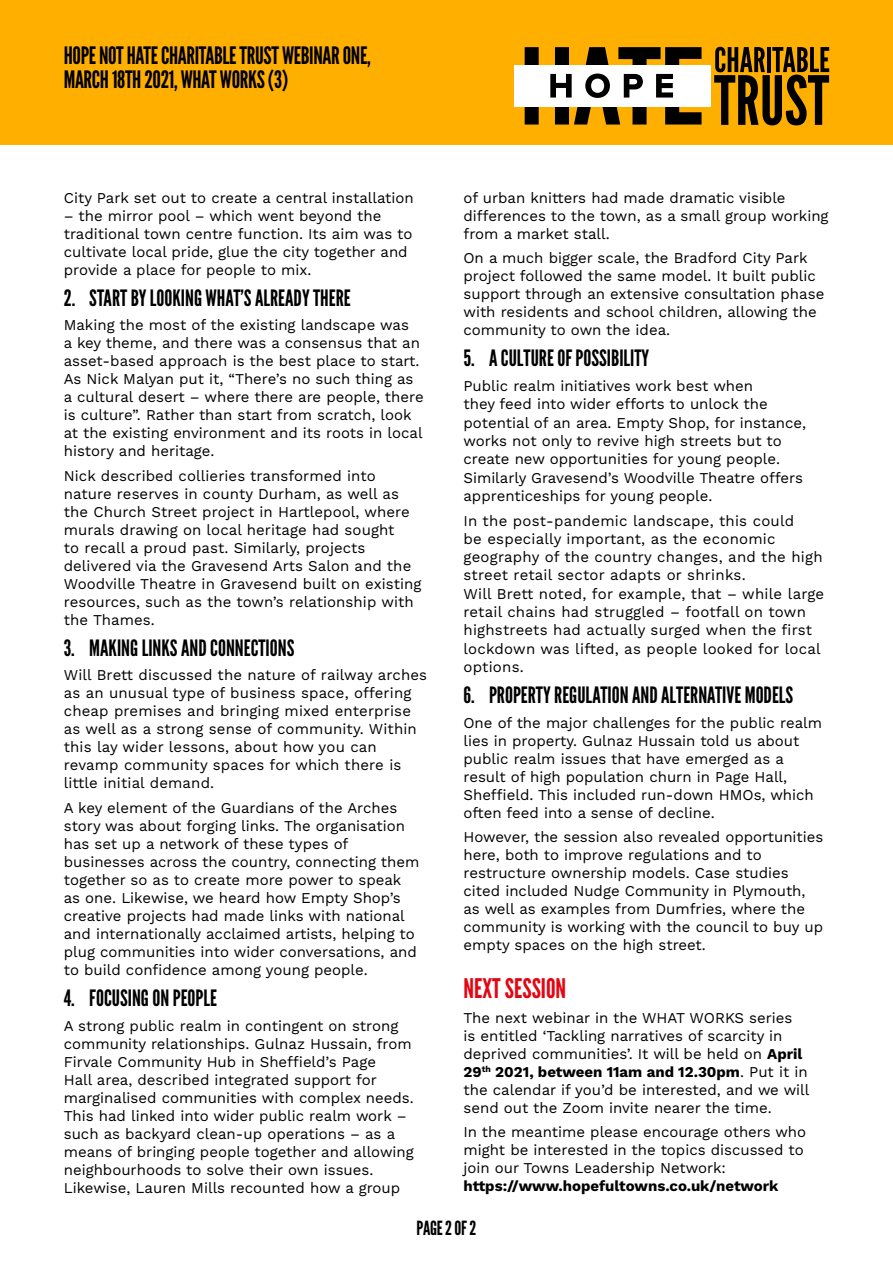
<style>
.page{position:relative;width:893px;height:1263px;background:#fff}
.page>*{position:absolute;margin:0;border:0;box-sizing:border-box;transform-origin:0 0}
.t1{font:27px "League Gothic";color:#e30613}
.t2{font:24px/24px "League Gothic";letter-spacing:-.015em;color:#000}
.t3{font:22.5px "League Gothic";color:#000}
.t4{font:19.5px "League Gothic";letter-spacing:-.015em;color:#000}
.t5{font:15px/18px "Work Sans";color:#000}
.t6{font:700 15px "Work Sans";color:#000}
.s1{font-weight:700}
</style>
<div class="page">
<div style="left:0;top:0;width:893px;height:145px;background:#ffaf00"></div>
<svg style="left:714px;top:47px;width:115px;height:78px"></svg>
<div style="left:514px;top:65px;width:196px;height:41px;background:#fff"></div>
<svg style="left:525px;top:47px;width:176px;height:78px"></svg>
<h2 class="t2" style="left:64px;top:44px;width:308px">HOPE NOT HATE CHARITABLE TRUST WEBINAR ONE,<br>MARCH 18TH 2021, WHAT WORKS (3)</h2>
<p class="t5" style="left:64px;top:188px;width:352px">City Park set out to create a central installation</p>
<p class="t5" style="left:64px;top:206px;width:350px">– the mirror pool – which went beyond the traditional town centre function. Its aim was to cultivate local pride, glue the city together and provide a place for people to mix.</p>
<h3 class="t3" style="left:64px;top:285px;width:288px">2. START BY LOOKING WHAT’S ALREADY THERE</h3>
<p class="t5" style="left:64px;top:316px;width:361px">Making the most of the existing landscape was<br>a key theme, and there was a consensus that an asset-based approach is the best place to start.<br>As Nick Malyan put it, “There’s no such thing as a cultural desert – where there are people, there is culture”. Rather than start from scratch, look at the existing environment and its roots in local history and heritage.</p>
<p class="t5" style="left:64px;top:466px;width:359px">Nick described collieries transformed into nature reserves in county Durham, as well as the Church Street project in Hartlepool, where murals drawing on local heritage had sought<br>to recall a proud past. Similarly, projects delivered via the Gravesend Arts Salon and the Woodville Theatre in Gravesend built on existing resources, such as the town’s relationship with the Thames.</p>
<h3 class="t3" style="left:64px;top:635px;width:232px">3. MAKING LINKS AND CONNECTIONS</h3>
<p class="t5" style="left:64px;top:666px;width:365px">Will Brett discussed the nature of railway arches as an unusual type of business space, offering cheap premises and bringing mixed enterprise as well as a strong sense of community. Within this lay wider lessons, about how you can revamp community spaces for which there is little initial demand.</p>
<p class="t5" style="left:64px;top:798px;width:357px">A key element of the Guardians of the Arches story was about forging links. The organisation has set up a network of these types of businesses across the country, connecting them together so as to create more power to speak as one. Likewise, we heard how Empty Shop’s creative projects had made links with national and internationally acclaimed artists, helping to plug communities into wider conversations, and to build confidence among young people.</p>
<h3 class="t3" style="left:64px;top:985px;width:155px">4. FOCUSING ON PEOPLE</h3>
<p class="t5" style="left:64px;top:1016px;width:352px">A strong public realm in contingent on strong community relationships. Gulnaz Hussain, from Firvale Community Hub in Sheffield’s Page<br>Hall area, described integrated support for marginalised communities with complex needs.<br>This had linked into wider public realm work – such as backyard clean-up operations – as a means of bringing people together and allowing neighbourhoods to solve their own issues.<br>Likewise, Lauren Mills recounted how a group</p>
<p class="t5" style="left:463px;top:188px;width:367px">of urban knitters had made dramatic visible differences to the town, as a small group working from a market stall.</p>
<p class="t5" style="left:463px;top:248px;width:362px">On a much bigger scale, the Bradford City Park project followed the same model. It built public support through an extensive consultation phase with residents and school children, allowing the community to own the idea.</p>
<h3 class="t3" style="left:463px;top:345px;width:187px">5. A CULTURE OF POSSIBILITY</h3>
<p class="t5" style="left:463px;top:376px;width:344px">Public realm initiatives work best when<br>they feed into wider efforts to unlock the potential of an area. Empty Shop, for instance, works not only to revive high streets but to create new opportunities for young people.<br>Similarly Gravesend’s Woodville Theatre offers apprenticeships for young people.</p>
<p class="t5" style="left:463px;top:511px;width:362px">In the post-pandemic landscape, this could<br>be especially important, as the economic geography of the country changes, and the high street retail sector adapts or shrinks.<br>Will Brett noted, for example, that – while large retail chains had struggled – footfall on town highstreets had actually surged when the first lockdown was lifted, as people looked for local options.</p>
<h3 class="t3" style="left:463px;top:682px;width:331px">6. PROPERTY REGULATION AND ALTERNATIVE MODELS</h3>
<p class="t5" style="left:463px;top:713px;width:360px">One of the major challenges for the public realm lies in property. Gulnaz Hussain told us about public realm issues that have emerged as a result of high population churn in Page Hall, Sheffield. This included run-down HMOs, which often feed into a sense of decline.</p>
<p class="t5" style="left:463px;top:827px;width:361px">However, the session also revealed opportunities here, both to improve regulations and to restructure ownership models. Case studies cited included Nudge Community in Plymouth, as well as examples from Dumfries, where the community is working with the council to buy up empty spaces on the high street.</p>
<h1 class="t1" style="left:463px;top:972px;width:104px">NEXT SESSION</h1>
<p class="t5" style="left:463px;top:1008px;width:347px">The next webinar in the WHAT WORKS series<br>is entitled ‘Tackling narratives of scarcity in deprived communities’. It will be held on <span class="s1">April 29</span><sup>th</sup> <span class="s1">2021, between 11am and 12.30pm</span>. Put it in the calendar if you’d be interested, and we will send out the Zoom invite nearer the time.</p>
<p class="t5" style="left:463px;top:1122px;width:344px">In the meantime please encourage others who might be interested in the topics discussed to join our Towns Leadership Network:</p>
<p class="t6" style="left:463px;top:1174px;width:317px">https://www.hopefultowns.co.uk/network</p>
<h3 class="t4" style="left:416px;top:1216px;width:61px">PAGE 2 OF 2</h3>
</div>
